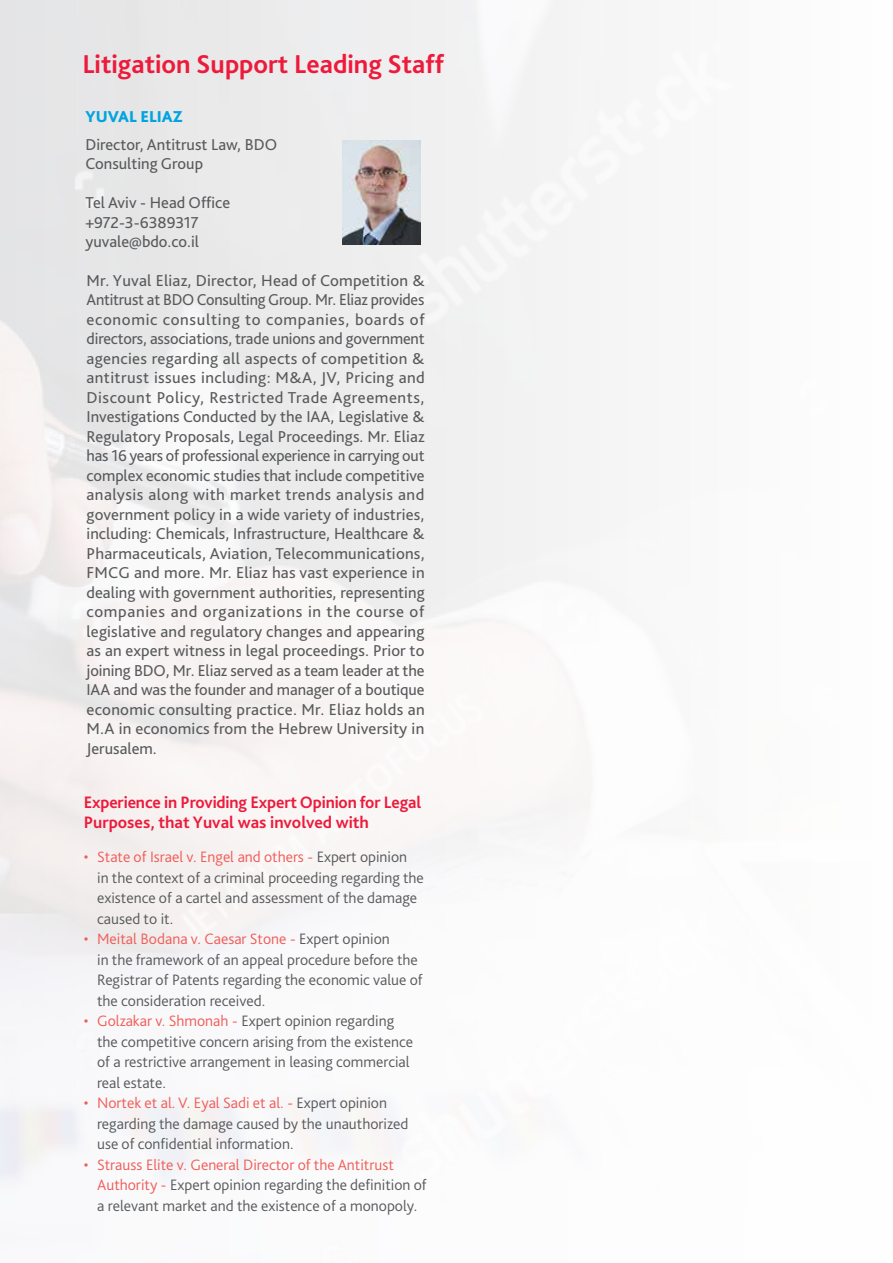
<style>
.page{position:relative;width:893px;height:1263px;background:#fff}
.page>*{position:absolute;margin:0;border:0;box-sizing:border-box;transform-origin:0 0}
.t1{font:700 27px "Bliss Pro";color:#ed1a3b}
.t2{font:700 17.4px/20.5px "Bliss Pro";letter-spacing:-.01em;color:#ed1a3b}
.t3{font:16.5px/19.5px "Bliss Pro";color:#58595b}
.t4{font:800 16.5px "Bliss Pro";color:#00a4df}
.t5{font:300 15.75px/20.5px "Bliss Pro";color:#58595b}
.t6{font:300 15.75px "Bliss Pro";color:#f15b56}
.s1{color:#58595b}
.s2{color:#f15b56}
</style>
<div class="page">
<img style="left:342px;top:140px;width:79px;height:105px">
<h1 class="t1" style="left:82px;top:48px;width:363px">Litigation Support Leading Staff</h1>
<p class="t4" style="left:85px;top:106px;width:98px">YUVAL ELIAZ</p>
<p class="t3" style="left:85px;top:134px;width:193px">Director, Antitrust Law, BDO<br>Consulting Group</p>
<p class="t3" style="left:85px;top:193px;width:146px">Tel Aviv - Head Office +972-3-6389317 yuvale@bdo.co i l.</p>
<p class="t3" style="left:87px;top:270px;width:340px;text-align:justify">Mr. Yuval Eliaz, Director, Head of Competition &amp; Antitrust at BDO Consulting Group. Mr. Eliaz provides economic consulting to companies, boards of directors, associations, trade unions and government agencies regarding all aspects of competition &amp; antitrust issues including M: &amp;A JV, , Pricing and Discount Policy, Restricted Trade Agreements, Investigations Conducted by the IAA, Legislative &amp; Regulatory Proposals, Legal Proceedings. Mr. Eliaz has 16 years of professional experience in carrying out complex economic studies that include competitive analysis along with market trends analysis and government policy in a wide variety of industries, including: Chemicals, Infrastructure, Healthcare &amp; Pharmaceuticals, Aviation, Telecommunications, FMCG and more. Mr. Eliaz has vast experience in dealing with government authorities, representing companies and organizations in the course of legislative and regulatory changes and appearing as an expert witness in legal proceedings. Prior to joining BDO, Mr. Eliaz served as a team leader at the IAA and was the founder and manager of a boutique economic consulting practice. Mr. Eliaz holds an M A. in economics from the Hebrew University in Jerusalem.</p>
<p class="t2" style="left:84px;top:791px;width:339px">Experience in Providing Expert Opinion for Legal<br>Purposes, that Yuval was involved with</p>
<p class="t6" style="left:97px;top:847px;width:312px">State of Israel .v Engel and others - <span class="s1">Expert opinion</span></p>
<p class="t6" style="left:84px;top:847px;width:6px">•</p>
<p class="t6" style="left:84px;top:929px;width:6px">•</p>
<p class="t6" style="left:84px;top:1011px;width:6px">•</p>
<p class="t6" style="left:84px;top:1093px;width:6px">•</p>
<p class="t6" style="left:84px;top:1154px;width:6px">•</p>
<p class="t5" style="left:97px;top:867px;width:328px">in the context of a criminal proceeding regarding the existence of a cartel and assessment of the damage caused to .i t<br><span class="s2">Meital Bodana .v Caesar Stone -</span> Expert opinion</p>
<p class="t5" style="left:97px;top:949px;width:327px">in the framework of an appeal procedure before the Registrar of Patents regarding the economic value of the consideration received.<br><span class="s2">Golzakar .v Shmonah -</span> Expert opinion regarding</p>
<p class="t5" style="left:97px;top:1031px;width:317px">the competitive concern arising from the existence of a restrictive arrangement in leasing commercial real estate.<br><span class="s2">Nortek et al .V. Eyal Sadi et al -.</span> Expert opinion</p>
<p class="t5" style="left:97px;top:1113px;width:313px">regarding the damage caused by the unauthorized use of confidential information.</p>
<p class="t6" style="left:97px;top:1154px;width:298px">Strauss Elite .v General Director of the Antitrust</p>
<p class="t5" style="left:97px;top:1174px;width:331px"><span class="s2">Authority -</span> Expert opinion regarding the definition of a relevant market and the existence of a monopoly.</p>
</div>
